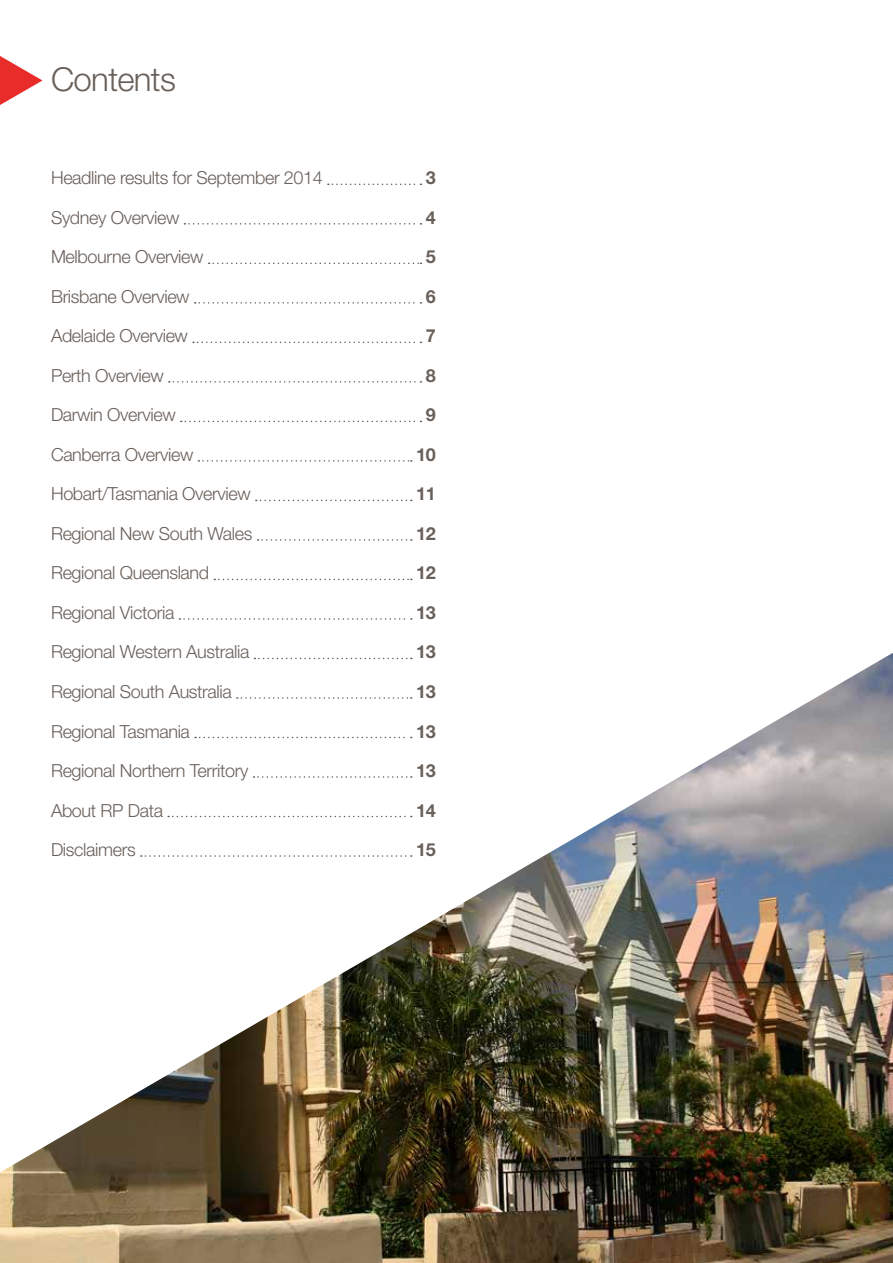
<style>
.page{position:relative;width:893px;height:1263px;background:#fff}
.page>*{position:absolute;margin:0;border:0;box-sizing:border-box;transform-origin:0 0}
.t1{font:300 33px "Helvetica Neue";letter-spacing:-.02em;color:#69605a}
.t2{font:300 18px "Helvetica Neue";letter-spacing:-.02em;color:#69605a}
.t3{font:700 18px "Helvetica Neue";letter-spacing:-.02em;color:#69605a}
</style>
<div class="page">
<svg style="left:0;top:56px;width:43px;height:49px"></svg>
<svg style="left:328px;top:184px;width:93px;height:1px"></svg>
<svg style="left:184px;top:223px;width:237px;height:2px"></svg>
<svg style="left:209px;top:263px;width:212px;height:1px"></svg>
<svg style="left:195px;top:302px;width:226px;height:2px"></svg>
<svg style="left:193px;top:342px;width:228px;height:1px"></svg>
<svg style="left:169px;top:381px;width:252px;height:2px"></svg>
<svg style="left:181px;top:421px;width:240px;height:1px"></svg>
<svg style="left:198px;top:460px;width:214px;height:2px"></svg>
<svg style="left:256px;top:500px;width:156px;height:1px"></svg>
<svg style="left:258px;top:539px;width:154px;height:2px"></svg>
<svg style="left:214px;top:579px;width:198px;height:1px"></svg>
<svg style="left:179px;top:618px;width:233px;height:2px"></svg>
<img style="left:0;top:653px;width:893px;height:610px">
<h1 class="t1" style="left:51px;top:59px;width:126px">Contents</h1>
<p class="t2" style="left:51px;top:167px;width:273px">Headline results for September 2014</p>
<p class="t3" style="left:426px;top:167px;width:12px">3</p>
<p class="t2" style="left:51px;top:206px;width:130px">Sydney Overview</p>
<p class="t3" style="left:426px;top:206px;width:12px">4</p>
<p class="t2" style="left:51px;top:246px;width:154px">Melbourne Overview</p>
<p class="t3" style="left:426px;top:246px;width:12px">5</p>
<p class="t2" style="left:51px;top:285px;width:140px">Brisbane Overview</p>
<p class="t3" style="left:426px;top:285px;width:12px">6</p>
<p class="t2" style="left:51px;top:325px;width:138px">Adelaide Overview</p>
<p class="t3" style="left:426px;top:325px;width:12px">7</p>
<p class="t2" style="left:51px;top:364px;width:114px">Perth Overview</p>
<p class="t3" style="left:426px;top:364px;width:12px">8</p>
<p class="t2" style="left:51px;top:404px;width:126px">Darwin Overview</p>
<p class="t3" style="left:426px;top:404px;width:12px">9</p>
<p class="t2" style="left:51px;top:443px;width:144px">Canberra Overview</p>
<p class="t3" style="left:416px;top:443px;width:21px">10</p>
<p class="t2" style="left:51px;top:483px;width:201px">Hobart/Tasmania Overview</p>
<p class="t3" style="left:416px;top:483px;width:21px">11</p>
<p class="t2" style="left:51px;top:522px;width:203px">Regional New South Wales</p>
<p class="t3" style="left:416px;top:522px;width:21px">12</p>
<p class="t2" style="left:51px;top:562px;width:160px">Regional Queensland</p>
<p class="t3" style="left:416px;top:562px;width:21px">12</p>
<p class="t2" style="left:51px;top:601px;width:125px">Regional Victoria</p>
<p class="t3" style="left:416px;top:601px;width:21px">13</p>
<p class="t2" style="left:51px;top:641px;width:200px">Regional Western Australia</p>
<p class="t3" style="left:416px;top:641px;width:21px">13</p>
<p class="t2" style="left:51px;top:681px;width:182px">Regional South Australia</p>
<p class="t3" style="left:416px;top:680px;width:21px">13</p>
<p class="t2" style="left:51px;top:720px;width:140px">Regional Tasmania</p>
<p class="t3" style="left:416px;top:720px;width:21px">13</p>
<p class="t2" style="left:51px;top:760px;width:199px">Regional Northern Territory</p>
<p class="t3" style="left:416px;top:759px;width:21px">13</p>
<p class="t2" style="left:51px;top:799px;width:114px">About RP Data</p>
<p class="t3" style="left:416px;top:799px;width:21px">14</p>
<p class="t2" style="left:51px;top:839px;width:86px">Disclaimers</p>
<p class="t3" style="left:416px;top:838px;width:21px">15</p>
</div>
